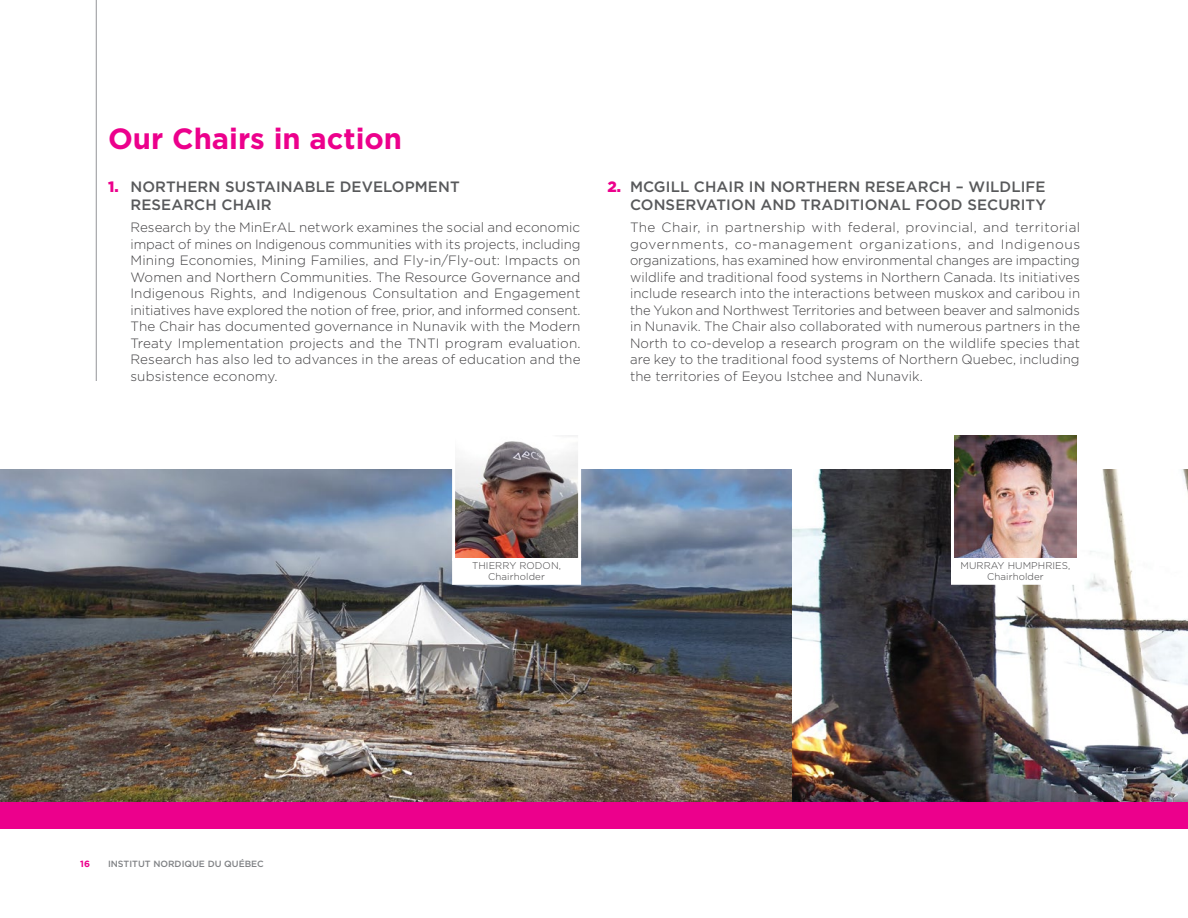
<style>
.page{position:relative;width:1188px;height:918px;background:#fff}
.page>*{position:absolute;margin:0;border:0;box-sizing:border-box;transform-origin:0 0}
.t1{font:700 29.25px "Gotham";color:#ec008c}
.t2{font:500 15px/18px "Gotham";letter-spacing:.005em;color:#58595b}
.t3{font:300 13.5px/16.5px "Gotham";letter-spacing:.01em;color:#414042;text-align:justify}
.t4{font:300 9.75px/10.8px "Gotham";letter-spacing:.01em;color:#414042;text-align:center}
.t5{font:500 9px "Gotham";color:#808285}
.t6{font:700 9px "Gotham";color:#ec008c}
.s1{font-weight:900;color:#ec008c}
</style>
<div class="page">
<hr style="left:96px;top:0;width:1px;height:381px;background:#939598">
<img style="left:0;top:470px;width:1188px;height:332px">
<div style="left:0;top:802px;width:1188px;height:27px;background:#ec008c"></div>
<img style="left:456px;top:441px;width:121px;height:116px">
<div style="left:452px;top:432px;width:129px;height:129px;border:3px solid #fff"></div>
<div style="left:454px;top:560px;width:126px;height:23px;background:#fff"></div>
<div style="left:452px;top:558px;width:129px;height:27px;border:3px solid #fff"></div>
<img style="left:955px;top:436px;width:121px;height:121px">
<div style="left:951px;top:432px;width:129px;height:129px;border:3px solid #fff"></div>
<div style="left:952px;top:560px;width:126px;height:23px;background:#fff"></div>
<h1 class="t1" style="left:108px;top:119px;width:296px">Our Chairs in action</h1>
<p class="t2" style="left:130px;top:178px;width:331px;text-indent:-22px"><span class="s1">1.</span> NORTHERN SUSTAINABLE DEVELOPMENT<br>RESEARCH CHAIR</p>
<p class="t3" style="left:130px;top:219px;width:452px">Research by the MinErAL network examines the social and economic impact of mines on Indigenous communities with its projects, including Mining Economies, Mining Families, and Fly-in/Fly-out: Impacts on Women and Northern Communities. The Resource Governance and Indigenous Rights, and Indigenous Consultation and Engagement initiatives have explored the notion of free, prior, and informed consent.<br>The Chair has documented governance in Nunavik with the Modern Treaty Implementation projects and the TNTI program evaluation.<br>Research has also led to advances in the areas of education and the subsistence economy.</p>
<p class="t2" style="left:608px;top:178px;width:440px;text-align:right"><span class="s1">2.</span> MCGILL CHAIR IN NORTHERN RESEARCH – WILDLIFE<br>CONSERVATION AND TRADITIONAL FOOD SECURITY</p>
<p class="t3" style="left:630px;top:219px;width:452px">The Chair, in partnership with federal, provincial, and territorial governments, co-management organizations, and Indigenous organizations, has examined how environmental changes are impacting wildlife and traditional food systems in Northern Canada. Its initiatives include research into the interactions between muskox and caribou in the Yukon and Northwest Territories and between beaver and salmonids in Nunavik. The Chair also collaborated with numerous partners in the North to co-develop a research program on the wildlife species that are key to the traditional food systems of Northern Quebec, including the territories of Eeyou Istchee and Nunavik.</p>
<p class="t6" style="left:80px;top:858px;width:11px">16</p>
<p class="t5" style="left:108px;top:858px;width:157px">INSTITUT NORDIQUE DU QUÉBEC</p>
<p class="t4" style="left:472px;top:560px;width:90px">THIERRY RODON,<br>Chairholder</p>
<p class="t4" style="left:961px;top:560px;width:111px">MURRAY HUMPHRIES,<br>Chairholder</p>
</div>
